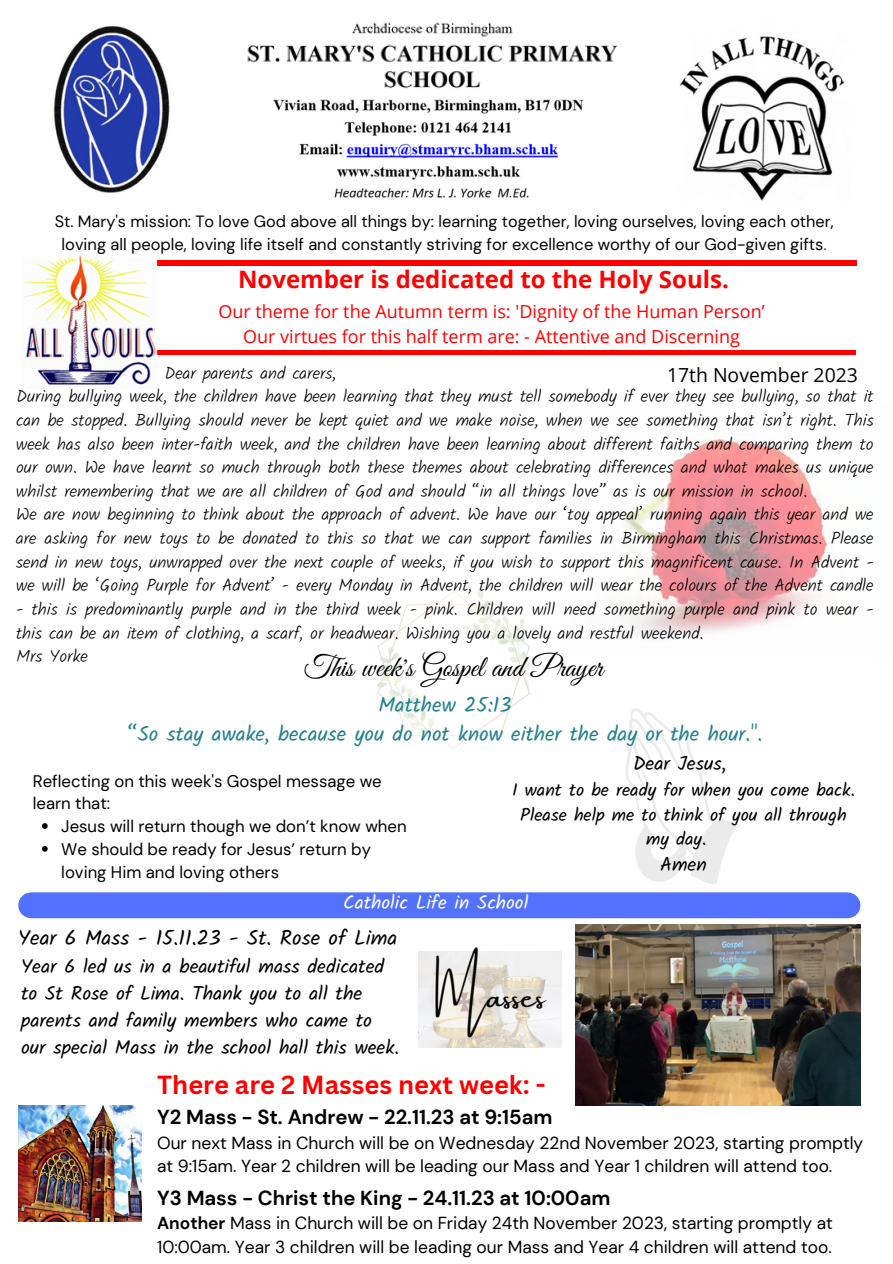
<style>
.page{position:relative;width:893px;height:1264px;background:#fff}
.page>*{position:absolute;margin:0;border:0;box-sizing:border-box;transform-origin:0 0}
.t1{font:32.55px "Amsterdam One";color:#030303}
.t2{font:29.85px "Great Vibes";color:#000}
.t3{font:700 25.5px "Canva Sans";color:#f00}
.t4{font:700 24px "Open Sans";color:#f00}
.t5{font:21px "Kalam";color:#23828f}
.t6{font:21px "Kalam";color:#000}
.t7{font:700 20.25px "DM Sans";color:#000}
.t8{font:19.5px/27px "Kalam";color:#000}
.t9{font:19.35px "Open Sans";color:#000}
.t10{font:19.2px "Kalam";color:#fff}
.t11{font:18px "Open Sans";color:#f00}
.t12{font:18px/24.8px "Kalam";color:#000}
.t13{font:17.4px/23.5px "DM Sans";color:#000}
.t14{font:300 17.25px/23.5px "Kalam";color:#000;text-align:justify}
.t15{font:16.8px/22.8px "DM Sans";color:#000}
.t16{font:16.5px "DM Sans";color:#030303}
.t17{font:16.2px "DM Sans";color:#030303}
.s1{color:#004aad}
.s2{font-weight:700}
</style>
<div class="page">
<svg style="left:625px;top:708px;width:114px;height:176px"></svg>
<img style="left:623px;top:438px;width:205px;height:197px">
<img style="left:377px;top:589px;width:152px;height:159px">
<div style="left:31px;top:892px;width:816px;height:26px;background:#5271ff"></div>
<img style="left:53px;top:26px;width:117px;height:167px">
<img style="left:679px;top:36px;width:166px;height:165px">
<img style="left:247px;top:22px;width:371px;height:67px">
<img style="left:273px;top:99px;width:311px;height:99px">
<img style="left:18px;top:1105px;width:124px;height:116px">
<img style="left:418px;top:952px;width:144px;height:95px">
<hr style="left:22px;top:350px;width:833px;height:4px;background:#f00">
<hr style="left:22px;top:261px;width:834px;height:4px;background:#f00">
<img style="left:22px;top:255px;width:135px;height:130px">
<img style="left:575px;top:924px;width:285px;height:181px">
<svg style="left:42px;top:823px;width:6px;height:5px"></svg>
<svg style="left:42px;top:846px;width:6px;height:5px"></svg>
<p class="t17" style="left:55px;top:210px;width:780px">St. Mary's mission: To love God above all things by: learning together, loving ourselves, loving each other,</p>
<p class="t16" style="left:62px;top:234px;width:766px">loving all people, loving life itself and constantly striving for excellence worthy of our God-given gifts<span class="s1">.</span></p>
<p class="t4" style="left:238px;top:262px;width:492px">November is dedicated to the Holy Souls.</p>
<p class="t11" style="left:218px;top:299px;width:548px">Our theme for the Autumn term is: 'Dignity of the Human Person’</p>
<p class="t11" style="left:243px;top:324px;width:498px">Our virtues for this half term are: - Attentive and Discerning</p>
<p class="t14" style="left:164px;top:361px;width:173px">Dear parents and carers,</p>
<p class="t14" style="left:16px;top:384px;width:859px">During bullying week, the children have been learning that they must tell somebody if ever they see bullying, so that it can be stopped. Bullying should never be kept quiet and we make noise, when we see something that isn’t right. This week has also been inter-faith week, and the children have been learning about different faiths and comparing them to our own. We have learnt so much through both these themes about celebrating differences and what makes us unique whilst remembering that we are all children of God and should “in all things love” as is our mission in school.</p>
<p class="t14" style="left:16px;top:502px;width:859px">We are now beginning to think about the approach of advent. We have our ‘toy appeal’ running again this year and we are asking for new toys to be donated to this so that we can support families in Birmingham this Christmas. Please send in new toys, unwrapped over the next couple of weeks, if you wish to support this magnificent cause. In Advent - we will be ‘Going Purple for Advent’ - every Monday in Advent, the children will wear the colours of the Advent candle</p>
<p class="t14" style="left:16px;top:597px;width:859px">- this is predominantly purple and in the third week - pink. Children will need something purple and pink to wear - this can be an item of clothing, a scarf, or headwear. Wishing you a lovely and restful weekend.</p>
<p class="t14" style="left:16px;top:644px;width:73px">Mrs Yorke</p>
<p class="t9" style="left:667px;top:361px;width:192px">17th November 2023</p>
<p class="t2" style="left:304px;top:650px;width:301px">This week's Gospel and Prayer</p>
<p class="t5" style="left:378px;top:692px;width:134px">Matthew 25:13</p>
<p class="t5" style="left:127px;top:722px;width:636px">“So stay awake, because you do not know either the day or the hour.".</p>
<p class="t8" style="left:633px;top:749px;width:95px">Dear Jesus,</p>
<p class="t12" style="left:512px;top:777px;width:344px">I want to be ready for when you come back.</p>
<p class="t12" style="left:646px;top:802px;width:202px;text-indent:-126px">Please help me to think of you all through my day.</p>
<p class="t8" style="left:660px;top:851px;width:48px">Amen</p>
<p class="t15" style="left:33px;top:769px;width:350px">Reflecting on this week's Gospel message we learn that:</p>
<p class="t15" style="left:61px;top:815px;width:347px">Jesus will return though we don’t know when</p>
<p class="t15" style="left:61px;top:838px;width:311px">We should be ready for Jesus’ return by loving Him and loving others</p>
<p class="t10" style="left:343px;top:891px;width:187px">Catholic Life in School</p>
<p class="t6" style="left:18px;top:925px;width:380px">Year 6 Mass - 15.11.23 - St. Rose of Lima</p>
<p class="t8" style="left:21px;top:953px;width:379px">Year 6 led us in a beautiful mass dedicated to St Rose of Lima. Thank you to all the parents and family members who came to our special Mass in the school hall this week.</p>
<p class="t1" style="left:435px;top:978px;width:111px">Masses</p>
<p class="t3" style="left:157px;top:1066px;width:390px">There are 2 Masses next week: -</p>
<p class="t7" style="left:157px;top:1103px;width:397px">Y2 Mass - St. Andrew - 22.11.23 at 9:15am</p>
<p class="t13" style="left:157px;top:1130px;width:707px">Our next Mass in Church will be on Wednesday 22nd November 2023, starting promptly at 9:15am. Year 2 children will be leading our Mass and Year 1 children will attend too.</p>
<p class="t7" style="left:157px;top:1184px;width:455px">Y3 Mass - Christ the King - 24.11.23 at 10:00am</p>
<p class="t13" style="left:157px;top:1211px;width:677px"><span class="s2">Another</span> Mass in Church will be on Friday 24th November 2023, starting promptly at<br>10:00am. Year 3 children will be leading our Mass and Year 4 children will attend too.</p>
</div>
